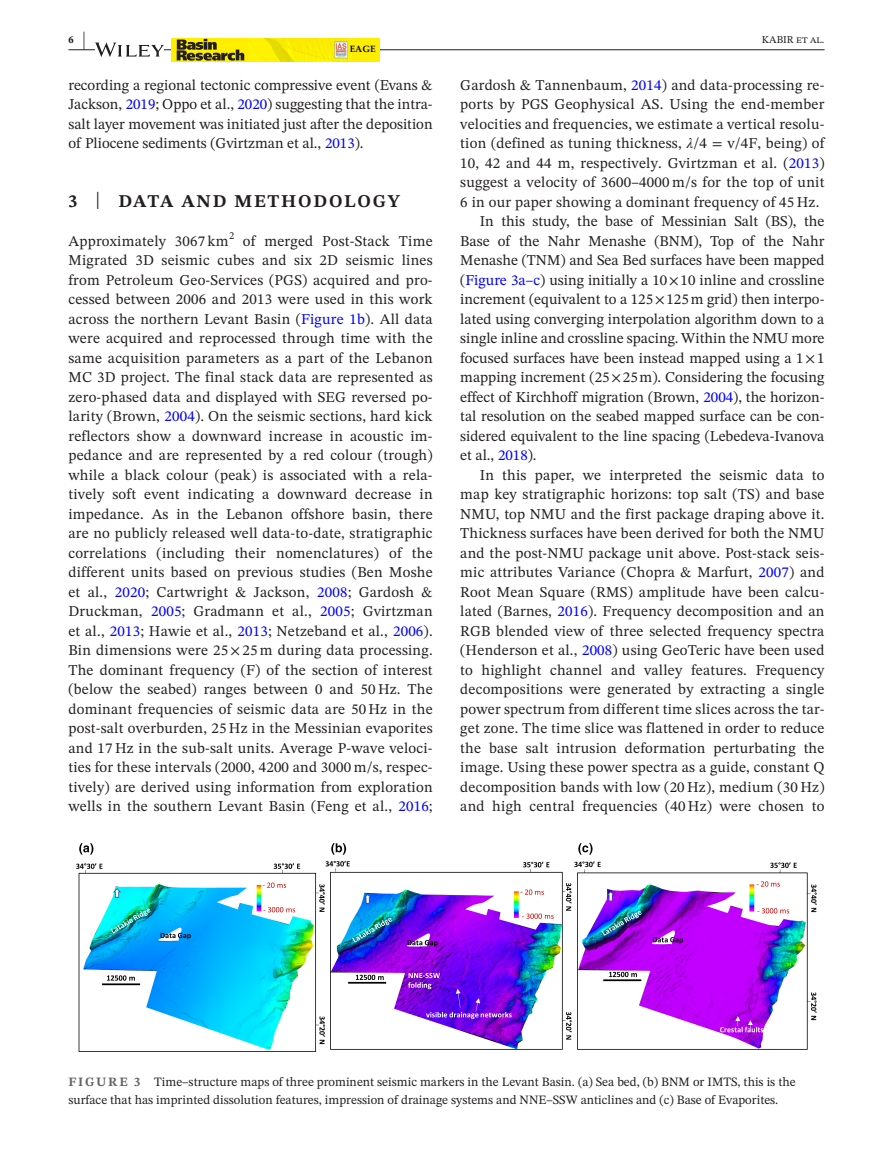
<style>
.page{position:relative;width:893px;height:1174px;background:#fff}
.page>*{position:absolute;margin:0;border:0;box-sizing:border-box;transform-origin:0 0}
.t1{font:700 18px "STIX Two Text";letter-spacing:.1em;color:#231f20}
.t2{font:15px/19.5px "STIX Two Text";letter-spacing:.015em;color:#231f20;text-align:justify}
.t3{font:12.75px/18px "STIX Two Text";color:#231f20}
.t4{font:10.5px "STIX Two Text";color:#231f20}
.t5{font:700 10.5px "STIX Two Text";color:#231f20}
.t6{font:700 9.15px "Palatino Linotype";color:#000}
.s1{font-size:21px}
.s2{color:#00f}
.s3{font-weight:400;font-size:23.7px}
.s4{font-family:"STIX"}
.s5{font-family:"STIX";font-style:italic}
.s6{font-weight:700;color:#636366}
</style>
<div class="page">
<hr style="left:68px;top:49px;width:756px;height:1px;background:#231f20">
<svg style="left:95px;top:43px;width:69px;height:14px"></svg>
<div style="left:171px;top:38px;width:208px;height:23px;background:#fe0"></div>
<img style="left:264px;top:38px;width:88px;height:23px">
<svg style="left:177px;top:39px;width:67px;height:22px"></svg>
<img style="left:76px;top:843px;width:741px;height:209px">
<p class="t5" style="left:68px;top:32px;width:18px">6 <span class="s1">|</span></p>
<p class="t6" style="left:350px;top:42px;width:27px">EAGE</p>
<p class="t2" style="left:68px;top:75px;width:366px">recording a regional tectonic compressive event (Evans &amp; Jackson, <span class="s2">2019</span>; Oppo et al., <span class="s2">2020</span>) suggesting that the intra&shy;salt layer movement was initiated just after the deposition of Pliocene sediments (Gvirtzman et al., <span class="s2">2013</span>).</p>
<p class="t1" style="left:68px;top:188px;width:333px">3 <span class="s3">|</span> DATA AND METHODOLOGY</p>
<p class="t2" style="left:68px;top:231px;width:162px">Approximately 3067 km</p>
<p class="t4" style="left:229px;top:228px;width:7px">2</p>
<p class="t2" style="left:68px;top:231px;width:366px;text-indent:175px">of merged Post-Stack Time Migrated 3D seismic cubes and six 2D seismic lines from Petroleum Geo-Services (PGS) acquired and pro&shy;cessed between 2006 and 2013 were used in this work across the northern Levant Basin (<span class="s2">Figure 1b</span>). All data were acquired and reprocessed through time with the same acquisition parameters as a part of the Lebanon MC 3D project. The final stack data are represented as zero-phased data and displayed with SEG reversed po&shy;larity (Brown, <span class="s2">2004</span>). On the seismic sections, hard kick reflectors show a downward increase in acoustic im&shy;pedance and are represented by a red colour (trough) while a black colour (peak) is associated with a rela&shy;tively soft event indicating a downward decrease in impedance. As in the Lebanon offshore basin, there are no publicly released well data-to-date, stratigraphic correlations (including their nomenclatures) of the different units based on previous studies (Ben Moshe et al., <span class="s2">2020</span>; Cartwright &amp; Jackson, <span class="s2">2008</span>; Gardosh &amp; Druckman, <span class="s2">2005</span>; Gradmann et al., <span class="s2">2005</span>; Gvirtzman et al., <span class="s2">2013</span>; Hawie et al., <span class="s2">2013</span>; Netzeband et al., <span class="s2">2006</span>).<br>Bin dimensions were 25<span class="s4">×</span>25 m during data processing.<br>The dominant frequency (F) of the section of interest (below the seabed) ranges between 0 and 50Hz. The dominant frequencies of seismic data are 50 Hz in the post-salt overburden, 25Hz in the Messinian evaporites and 17Hz in the sub-salt units. Average P-wave veloci&shy;ties for these intervals (2000, 4200 and 3000 m/s, respec&shy;tively) are derived using information from exploration wells in the southern Levant Basin (Feng et al., <span class="s2">2016</span>;</p>
<p class="t4" style="left:762px;top:32px;width:64px">KABIR et al.</p>
<p class="t2" style="left:460px;top:75px;width:366px">Gardosh &amp; Tannenbaum, <span class="s2">2014</span>) and data-processing re-</p>
<p class="t2" style="left:460px;top:94px;width:366px">ports by PGS Geophysical AS. Using the end-member</p>
<p class="t2" style="left:460px;top:114px;width:366px">velocities and frequencies, we estimate a vertical resolu-</p>
<p class="t2" style="left:460px;top:133px;width:366px">tion (defined as tuning thickness, <span class="s5">λ</span>/4 <span class="s4">=</span> v/4F, being) of</p>
<p class="t2" style="left:460px;top:153px;width:366px">10, 42 and 44 m, respectively. Gvirtzman et al. (<span class="s2">2013</span>)</p>
<p class="t2" style="left:460px;top:172px;width:366px">suggest a velocity of 3600–4000 m/s for the top of unit</p>
<p class="t2" style="left:460px;top:192px;width:361px">6 in our paper showing a dominant frequency of 45Hz.</p>
<p class="t2" style="left:480px;top:211px;width:346px">In this study, the base of Messinian Salt (BS), the</p>
<p class="t2" style="left:460px;top:231px;width:366px">Base of the Nahr Menashe (BNM), Top of the Nahr</p>
<p class="t2" style="left:460px;top:250px;width:366px">Menashe (TNM) and Sea Bed surfaces have been mapped</p>
<p class="t2" style="left:460px;top:270px;width:366px">(<span class="s2">Figure 3a–c</span>) using initially a 10<span class="s4">×</span>10 inline and crossline</p>
<p class="t2" style="left:460px;top:289px;width:366px">increment (equivalent to a 125<span class="s4">×</span>125m grid) then interpo-</p>
<p class="t2" style="left:460px;top:309px;width:366px">lated using converging interpolation algorithm down to a</p>
<p class="t2" style="left:460px;top:328px;width:366px">single inline and crossline spacing. Within the NMU more</p>
<p class="t2" style="left:460px;top:348px;width:366px">focused surfaces have been instead mapped using a 1<span class="s4">×</span>1</p>
<p class="t2" style="left:460px;top:367px;width:366px">mapping increment (25<span class="s4">×</span>25m). Considering the focusing</p>
<p class="t2" style="left:460px;top:387px;width:366px">effect of Kirchhoff migration (Brown, <span class="s2">2004</span>), the horizon-</p>
<p class="t2" style="left:460px;top:406px;width:366px">tal resolution on the seabed mapped surface can be con-</p>
<p class="t2" style="left:460px;top:426px;width:366px">sidered equivalent to the line spacing (Lebedeva-Ivanova</p>
<p class="t2" style="left:460px;top:445px;width:78px">et al., <span class="s2">2018</span>).</p>
<p class="t2" style="left:480px;top:465px;width:346px">In this paper, we interpreted the seismic data to</p>
<p class="t2" style="left:460px;top:484px;width:366px">map key stratigraphic horizons: top salt (TS) and base</p>
<p class="t2" style="left:460px;top:504px;width:366px">NMU, top NMU and the first package draping above it.</p>
<p class="t2" style="left:460px;top:523px;width:366px">Thickness surfaces have been derived for both the NMU</p>
<p class="t2" style="left:460px;top:543px;width:366px">and the post-NMU package unit above. Post-stack seis-</p>
<p class="t2" style="left:460px;top:562px;width:366px">mic attributes Variance (Chopra &amp; Marfurt, <span class="s2">2007</span>) and</p>
<p class="t2" style="left:460px;top:582px;width:366px">Root Mean Square (RMS) amplitude have been calcu-</p>
<p class="t2" style="left:460px;top:601px;width:366px">lated (Barnes, <span class="s2">2016</span>). Frequency decomposition and an</p>
<p class="t2" style="left:460px;top:621px;width:366px">RGB blended view of three selected frequency spectra</p>
<p class="t2" style="left:460px;top:640px;width:366px">(Henderson et al., <span class="s2">2008</span>) using GeoTeric have been used</p>
<p class="t2" style="left:460px;top:660px;width:366px">to highlight channel and valley features. Frequency</p>
<p class="t2" style="left:460px;top:679px;width:366px">decompositions were generated by extracting a single</p>
<p class="t2" style="left:460px;top:699px;width:366px">power spectrum from different time slices across the tar-</p>
<p class="t2" style="left:460px;top:718px;width:366px">get zone. The time slice was flattened in order to reduce</p>
<p class="t2" style="left:460px;top:738px;width:366px">the base salt intrusion deformation perturbating the</p>
<p class="t2" style="left:460px;top:757px;width:366px">image. Using these power spectra as a guide, constant Q</p>
<p class="t2" style="left:460px;top:777px;width:366px">decomposition bands with low (20Hz), medium (30Hz)</p>
<p class="t2" style="left:460px;top:796px;width:366px">and high central frequencies (40Hz) were chosen to</p>
<p class="t3" style="left:68px;top:1072px;width:729px"><span class="s6">FIGURE 3</span> Time–structure maps of three prominent seismic markers in the Levant Basin. (a) Sea bed, (b) BNM or IMTS, this is the surface that has imprinted dissolution features, impression of drainage systems and NNE–SSW anticlines and (c) Base of Evaporites.</p>
</div>
